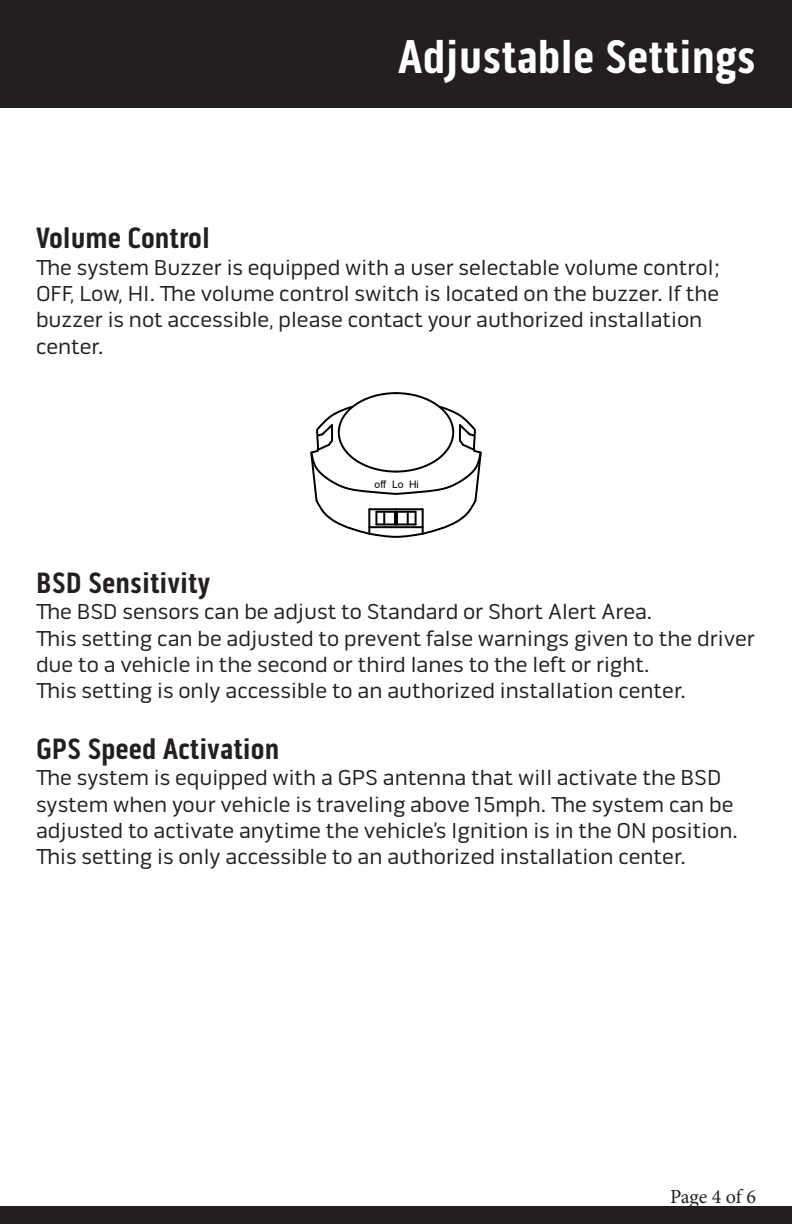
<style>
.page{position:relative;width:792px;height:1224px;background:#fff}
.page>*{position:absolute;margin:0;border:0;box-sizing:border-box;transform-origin:0 0}
.t1{font:700 48px "Pill Gothic 300 mg";color:#fff}
.t2{font:700 30px "Pill Gothic 300 mg";color:#231f20}
.t3{font:22px/26.4px "Pill Gothic 600 mg";color:#231f20}
.t4{font:20px "Minion Pro";letter-spacing:-.01em;color:#231f20}
.t5{font:10.4px "Arial";color:#000}
</style>
<div class="page">
<div style="left:0;top:1206px;width:792px;height:18px;background:#231f20"></div>
<div style="left:0;top:0;width:792px;height:108px;background:#231f20"></div>
<svg style="left:310px;top:392px;width:172px;height:146px"></svg>
<p class="t1" style="left:398px;top:28px;width:360px">Adjustable Settings</p>
<p class="t2" style="left:36px;top:220px;width:175px">Volume Control</p>
<p class="t3" style="left:36px;top:254px;width:686px">The system Buzzer is equipped with a user selectable volume control; OFF, Low, HI. The volume control switch is located on the buzzer. If the buzzer is not accessible, please contact your authorized installation center.</p>
<p class="t5" style="left:375px;top:477px;width:46px">off Lo Hi</p>
<p class="t2" style="left:36px;top:565px;width:176px">BSD Sensitivity</p>
<p class="t3" style="left:36px;top:599px;width:720px">The BSD sensors can be adjust to Standard or Short Alert Area.<br>This setting can be adjusted to prevent false warnings given to the driver due to a vehicle in the second or third lanes to the left or right.<br>This setting is only accessible to an authorized installation center.</p>
<p class="t2" style="left:36px;top:731px;width:245px">GPS Speed Activation</p>
<p class="t3" style="left:36px;top:765px;width:703px">The system is equipped with a GPS antenna that will activate the BSD system when your vehicle is traveling above 15mph. The system can be adjusted to activate anytime the vehicle’s Ignition is in the ON position.<br>This setting is only accessible to an authorized installation center.</p>
<p class="t4" style="left:670px;top:1183px;width:87px">Page 4 of 6</p>
</div>
